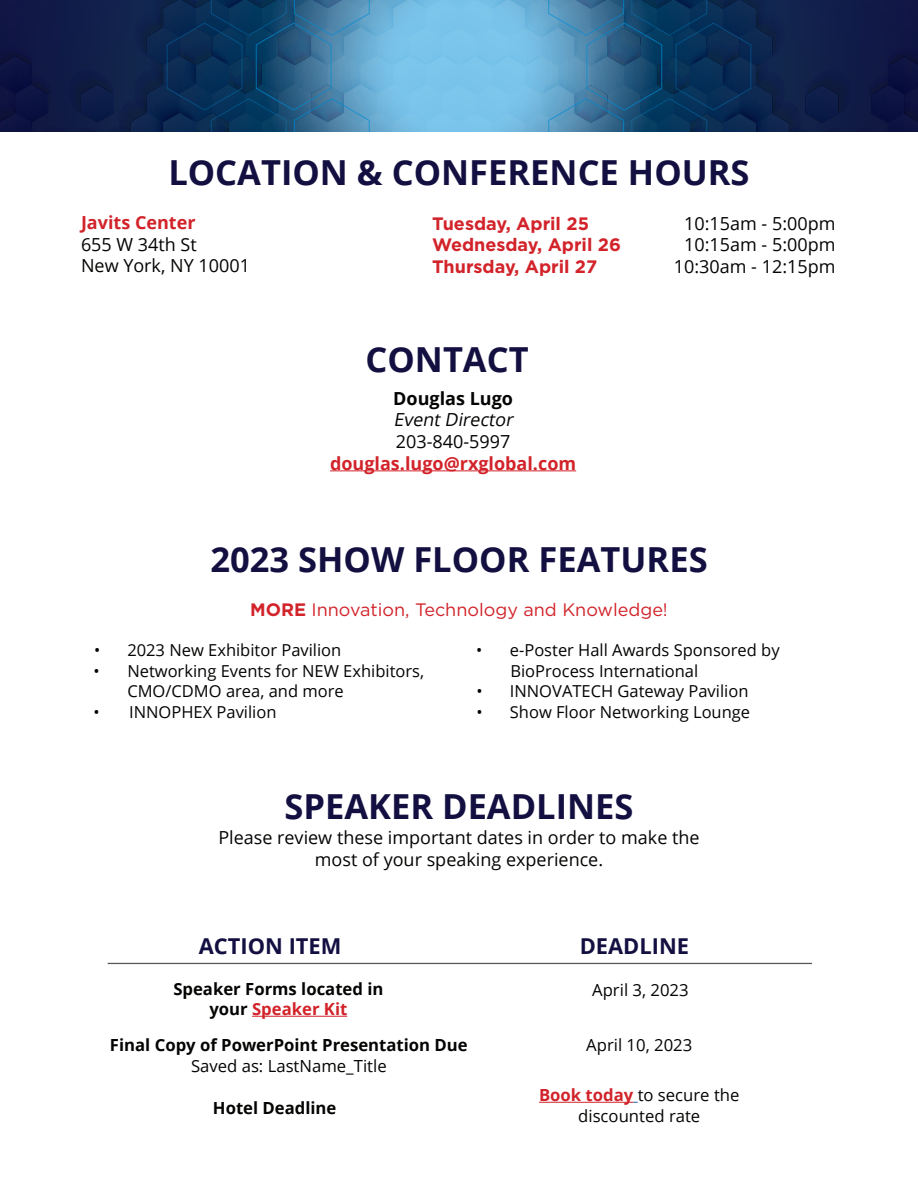
<style>
.page{position:relative;width:918px;height:1188px;background:#fff}
.page>*{position:absolute;margin:0;border:0;box-sizing:border-box;transform-origin:0 0}
.t1{font:700 34.5px "Open Sans";color:#131041}
.t2{font:700 21.9px "Open Sans";color:#131041}
.t3{font:18px/21.6px "Open Sans";color:#040503}
.t4{font:700 18px/21.6px "Open Sans";color:#d2232a;text-align:center}
.t5{font:700 18px "Gotham";color:#d2232a}
.t6{font:18px "Gotham";color:#d2232a}
.t7{font:700 16.65px/20.1px "Open Sans";color:#040503;text-align:center}
.t8{font:16.65px/20.5px "Open Sans";color:#040503;text-align:center}
.t9{font:16.5px/20.5px "Open Sans";color:#040503}
.s1{font-weight:700;color:#d2232a}
.s2{color:#040503}
.s3{font-weight:400;font-style:italic;color:#040503}
.s4{font-weight:400;color:#040503}
.s5{font-weight:700}
.s6{color:#d2232a}
.s7{font-weight:400}
</style>
<div class="page">
<img style="left:459px;top:0;width:459px;height:132px">
<img style="left:0;top:0;width:459px;height:132px">
<svg style="left:548px;top:0;width:204px;height:132px;background:#23547b"></svg>
<svg style="left:167px;top:0;width:203px;height:132px;background:#225279"></svg>
<hr style="left:330px;top:470px;width:246px;height:1px;background:#d2232a">
<hr style="left:108px;top:963px;width:704px;height:1px;background:#57585a">
<hr style="left:252px;top:1016px;width:95px;height:1px;background:#d2232a">
<hr style="left:539px;top:1102px;width:94px;height:1px;background:#d2232a">
<p class="t1" style="left:168px;top:148px;width:583px">LOCATION &amp; CONFERENCE HOURS</p>
<p class="t3" style="left:81px;top:211px;width:171px"><span class="s1">Javits Center<br></span>655 W 34th St<br>New York, NY 10001</p>
<p class="t5" style="left:432px;top:212px;width:159px">Tuesday, April 25</p>
<p class="t5" style="left:432px;top:233px;width:191px">Wednesday, April 26</p>
<p class="t5" style="left:432px;top:255px;width:167px">Thursday, April 27</p>
<p class="t1" style="left:366px;top:335px;width:165px">CONTACT</p>
<p class="t4" style="left:330px;top:387px;width:248px"><span class="s2">Douglas Lugo<br></span><span class="s3">EventDirector<br></span><span class="s4">203-840-5997 </span>douglas.lugo@rxglobal.com</p>
<p class="t3" style="left:684px;top:212px;width:153px">10:15am - 5:00pm<br>10:15am - 5:00pm</p>
<p class="t3" style="left:674px;top:255px;width:163px">10:30am - 12:15pm</p>
<p class="t1" style="left:210px;top:535px;width:499px">2023 SHOW FLOOR FEATURES</p>
<p class="t6" style="left:250px;top:598px;width:419px"><span class="s5">MORE</span> Innovation, Technology and Knowledge!</p>
<p class="t9" style="left:94px;top:639px;width:249px">• 2023 New Exhibitor Pavilion</p>
<p class="t9" style="left:94px;top:660px;width:332px">• Networking Events for NEW Exhibitors,</p>
<p class="t9" style="left:127px;top:680px;width:218px">CMO/CDMO area, and more</p>
<p class="t9" style="left:94px;top:701px;width:185px">• INNOPHEX Pavilion</p>
<p class="t9" style="left:510px;top:639px;width:271px;text-indent:-34px">• e-Poster Hall Awards Sponsored by<br>BioProcess International</p>
<p class="t9" style="left:477px;top:680px;width:273px">• INNOVATECH Gateway Pavilion</p>
<p class="t9" style="left:477px;top:701px;width:275px">• Show Floor Networking Lounge</p>
<p class="t1" style="left:284px;top:782px;width:351px">SPEAKER DEADLINES</p>
<p class="t3" style="left:218px;top:826px;width:483px;text-align:center">Please review these important dates in order to make the most of your speaking experience.</p>
<p class="t2" style="left:199px;top:930px;width:144px">ACTION ITEM</p>
<p class="t2" style="left:580px;top:930px;width:111px">DEADLINE</p>
<p class="t7" style="left:173px;top:978px;width:212px">Speaker Forms located in your <span class="s6">Speaker Kit</span></p>
<p class="t7" style="left:110px;top:1035px;width:359px">Final Copy of PowerPoint Presentation Due<br><span class="s7">Saved as: LastName_Title</span></p>
<p class="t7" style="left:213px;top:1097px;width:125px">Hotel Deadline</p>
<p class="t8" style="left:592px;top:980px;width:98px">April 3, 2023</p>
<p class="t8" style="left:586px;top:1035px;width:108px">April 10, 2023</p>
<p class="t8" style="left:539px;top:1084px;width:202px"><span class="s1">Book today</span> to secure the discounted rate</p>
</div>
